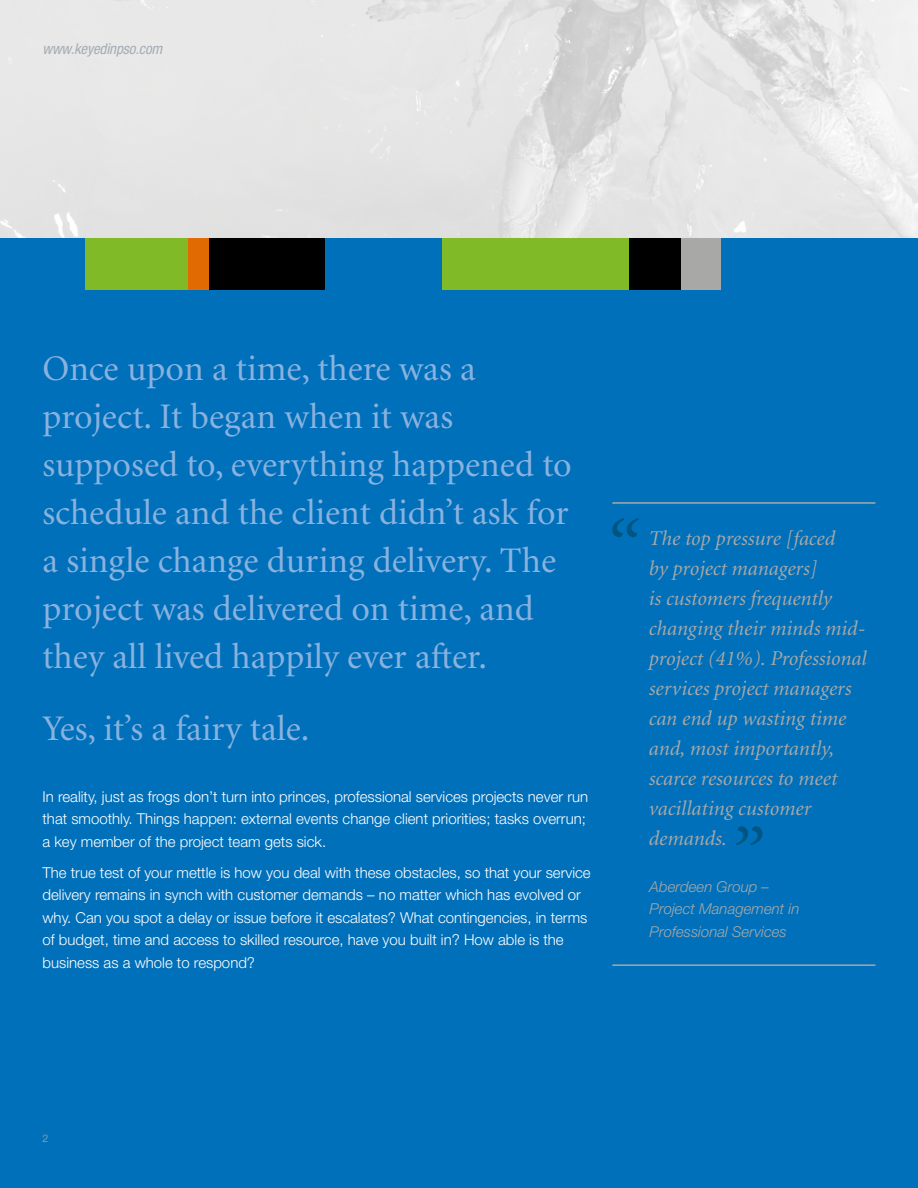
<style>
.page{position:relative;width:918px;height:1188px;background:#fff}
.page>*{position:absolute;margin:0;border:0;box-sizing:border-box;transform-origin:0 0}
.t1{font:italic 76.5px "Minion";color:#005681}
.t2{font:36px/48px "Minion";color:#8ab2df}
.t3{font:italic 21px/30px "Minion";color:#a8a8a7}
.t4{font:300 15px/22.5px "Helvetica Neue";color:#fff}
.t5{font:italic 300 15px/22.5px "Helvetica Neue";color:#a8a8a7}
.t6{font:italic condensed 15px "Helvetica Neue";letter-spacing:-.01em;color:#a5adb4}
.t7{font:300 10.5px "Helvetica Neue";color:#a8a8a7}
</style>
<div class="page">
<img style="left:0;top:0;width:918px;height:238px">
<div style="left:0;top:238px;width:918px;height:950px;background:#0070ba"></div>
<div style="left:82px;top:238px;width:836px;height:51px;background:#80ba27"></div>
<div style="left:0;top:238px;width:85px;height:51px;background:#0070ba"></div>
<div style="left:188px;top:238px;width:23px;height:51px;background:#e16a03"></div>
<div style="left:209px;top:238px;width:117px;height:51px;background:#000"></div>
<div style="left:326px;top:238px;width:116px;height:51px;background:#0070ba"></div>
<div style="left:674px;top:238px;width:52px;height:51px;background:#a8a8a7"></div>
<div style="left:721px;top:238px;width:197px;height:51px;background:#0070ba"></div>
<div style="left:630px;top:238px;width:51px;height:51px;background:#000"></div>
<hr style="left:612px;top:964px;width:263px;height:2px;background:#a8a8a7">
<hr style="left:612px;top:502px;width:263px;height:2px;background:#a8a8a7">
<p class="t6" style="left:43px;top:40px;width:121px">www.keyedinpso.com</p>
<h2 class="t2" style="left:43px;top:346px;width:531px">Once upon a time, there was a project. It began when it was supposed to, everything happened to schedule and the client didn’t ask for a single change during delivery. The project was delivered on time, and they all lived happily ever after.</h2>
<h2 class="t2" style="left:43px;top:706px;width:269px">Yes, it’s a fairy tale.</h2>
<p class="t4" style="left:43px;top:785px;width:547px">In reality, just as frogs don’t turn into princes, professional services projects never run that smoothly. Things happen: external events change client priorities; tasks overrun; a key member of the project team gets sick.</p>
<p class="t4" style="left:43px;top:861px;width:550px">The true test of your mettle is how you deal with these obstacles, so that your service delivery remains in synch with customer demands – no matter which has evolved or why. Can you spot a delay or issue before it escalates? What contingencies, in terms of budget, time and access to skilled resource, have you built in? How able is the business as a whole to respond?</p>
<h1 class="t1" style="left:601px;top:511px;width:35px">“</h1>
<p class="t3" style="left:648px;top:524px;width:219px">The top pressure [faced<br>by project managers]<br>is customers frequently changing their minds mid&shy;project (41%). Professional services project managers can end up wasting time and, most importantly, scarce resources to meet vacillating customer demands.</p>
<p class="t5" style="left:650px;top:875px;width:121px">Aberdeen Group –</p>
<h1 class="t1" style="left:726px;top:818px;width:35px">”</h1>
<p class="t5" style="left:650px;top:897px;width:151px">Project Management in<br>Professional Services</p>
<p class="t7" style="left:43px;top:1132px;width:7px">2</p>
</div>
